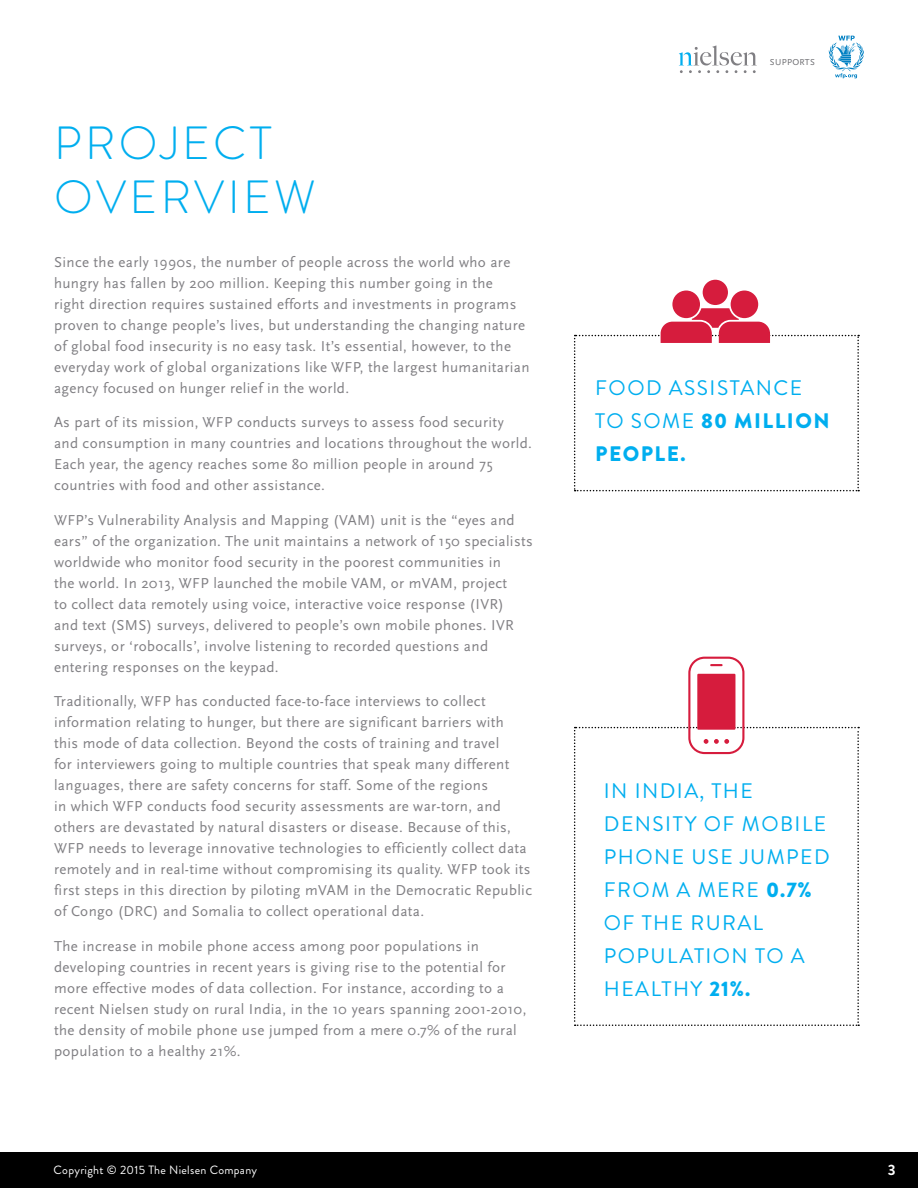
<style>
.page{position:relative;width:918px;height:1188px;background:#fff}
.page>*{position:absolute;margin:0;border:0;box-sizing:border-box;transform-origin:0 0}
.t1{font:300 46.5px/54px "Brandon Grotesque";letter-spacing:.07em;color:#00aeef}
.t2{font:21px/33px "Brandon Grotesque";letter-spacing:.07em;color:#00aeef}
.t3{font:900 21px "Brandon Grotesque";color:#00aeef}
.t4{font:15px/21px "Scala Sans OT";letter-spacing:.025em;color:#807f83}
.t5{font:700 15px "Brandon Grotesque";color:#fff}
.t6{font:12px "Brandon Grotesque";letter-spacing:.025em;color:#fff}
.t7{font:9px "Scala Sans OT";letter-spacing:.035em;color:#6d6d71}
.s1{font-weight:900}
.s2{font-weight:400}
</style>
<div class="page">
<div style="left:0;top:1152px;width:918px;height:36px;background:#000"></div>
<svg style="left:679px;top:46px;width:78px;height:27px"></svg>
<svg style="left:829px;top:36px;width:35px;height:42px"></svg>
<svg style="left:574px;top:657px;width:285px;height:369px"></svg>
<div style="left:703px;top:280px;width:25px;height:25px;background:#d61c3d;border-radius:50%"></div>
<div style="left:672px;top:291px;width:28px;height:27px;background:#d61c3d;border-radius:50%"></div>
<div style="left:731px;top:291px;width:27px;height:27px;background:#d61c3d;border-radius:50%"></div>
<svg style="left:574px;top:308px;width:285px;height:183px"></svg>
<h1 class="t1" style="left:54px;top:116px;width:218px">PROJECT<br>OVE</h1>
<h1 class="t1" style="left:161px;top:170px;width:157px">RVIEW</h1>
<p class="t4" style="left:54px;top:252px;width:477px">Since the early 1990s, the number of people across the world who are hungry has fallen by 200 million. Keeping this number going in the<br>right direction requires sustained efforts and investments in programs proven to change people’s lives, but understanding the changing nature of global food insecurity is no easy task. It’s essential, however, to the everyday work of global organizations like WFP, the largest humanitarian agency focused on hunger relief in the world.</p>
<p class="t4" style="left:54px;top:412px;width:480px">As part of its mission, WFP conducts surveys to assess food security<br>and consumption in many countries and locations throughout the world.<br>Each year, the agency reaches some 80 million people in around 75 countries with food and other assistance.</p>
<p class="t4" style="left:54px;top:510px;width:480px">WFP’s Vulnerability Analysis and Mapping (VAM) unit is the “eyes and ears” of the organization. The unit maintains a network of 150 specialists worldwide who monitor food security in the poorest communities in<br>the world. In 2013, WFP launched the mobile VAM, or mVAM, project<br>to collect data remotely using voice, interactive voice response (IVR)<br>and text (SMS) surveys, delivered to people’s own mobile phones. IVR surveys, or ‘robocalls’, involve listening to recorded questions and entering responses on the keypad.</p>
<p class="t4" style="left:54px;top:691px;width:480px">Traditionally, WFP has conducted face-to-face interviews to collect information relating to hunger, but there are significant barriers with<br>this mode of data collection. Beyond the costs of training and travel<br>for interviewers going to multiple countries that speak many different languages, there are safety concerns for staff. Some of the regions<br>in which WFP conducts food security assessments are war-torn, and others are devastated by natural disasters or disease. Because of this, WFP needs to leverage innovative technologies to efficiently collect data remotely and in real-time without compromising its quality. WFP took its first steps in this direction by piloting mVAM in the Democratic Republic of Congo (DRC) and Somalia to collect operational data.</p>
<p class="t4" style="left:54px;top:936px;width:474px">The increase in mobile phone access among poor populations in developing countries in recent years is giving rise to the potential for more effective modes of data collection. For instance, according to a recent Nielsen study on rural India, in the 10 years spanning 2001-2010, the density of mobile phone use jumped from a mere 0.7% of the rural population to a healthy 21%.</p>
<p class="t7" style="left:770px;top:58px;width:46px">supports</p>
<h2 class="t2" style="left:595px;top:371px;width:236px">FOOD ASSI STANCE<br>TO SOME <span class="s1">80 MILLION<br>PEOPLE.</span></h2>
<h2 class="t2" style="left:604px;top:774px;width:227px">IN INDIA, THE<br>DENSITY OF MOBILE<br>PHONE USE JUMPED<br>FROM A MERE <span class="s1">0.7%<br></span>OF THE RURAL<br>POPULATI ON TO A<br>HEAL</h2>
<h2 class="t3" style="left:662px;top:974px;width:90px"><span class="s2">THY</span> 21%.</h2>
<p class="t6" style="left:54px;top:1162px;width:205px">COPYRIGHT © 2015 THE NIELSEN COMPANY</p>
<p class="t5" style="left:888px;top:1160px;width:9px">3</p>
</div>
